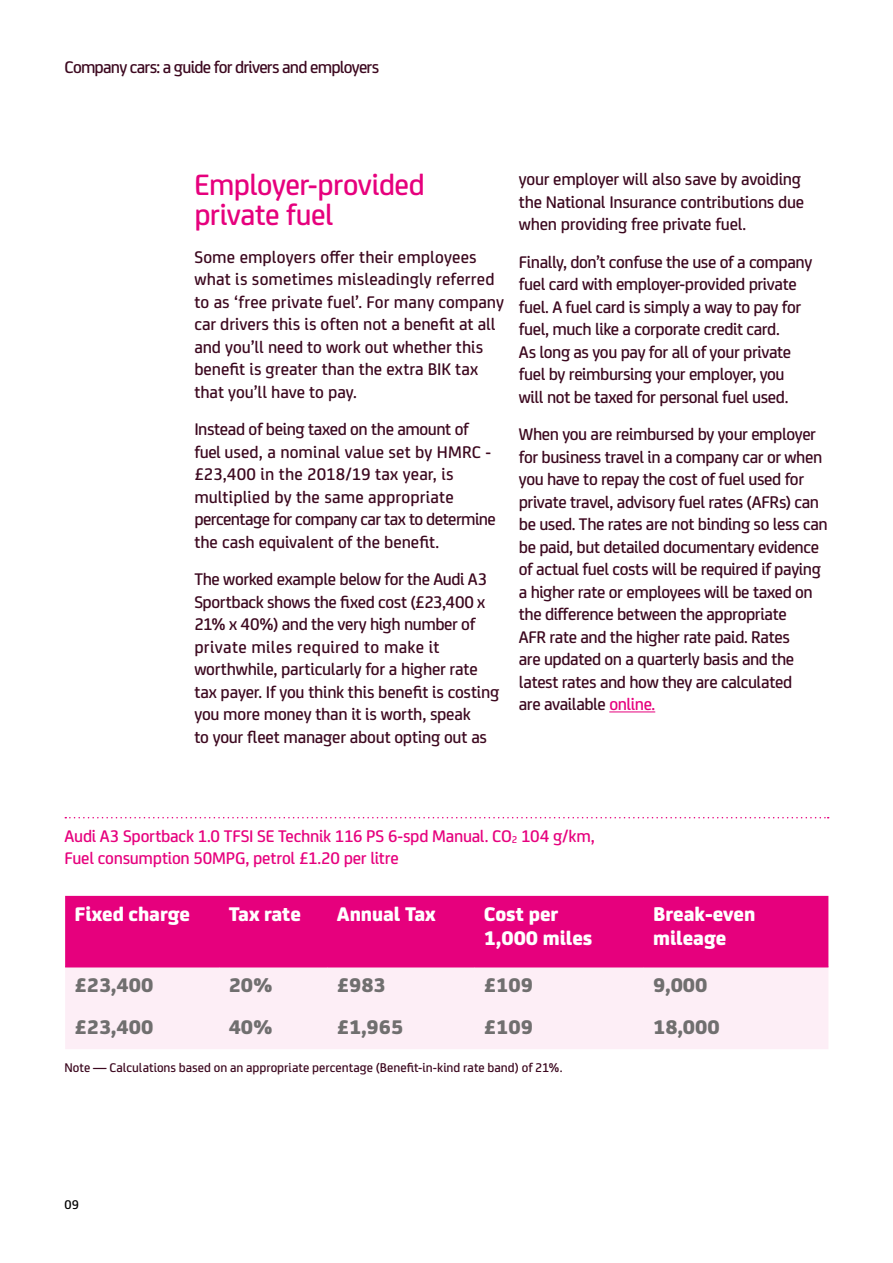
<style>
.page{position:relative;width:893px;height:1263px;background:#fff}
.page>*{position:absolute;margin:0;border:0;box-sizing:border-box;transform-origin:0 0}
.t1{font:500 31.5px/30px "Energy Saving Sans";letter-spacing:-.015em;color:#e6007d}
.t2{font:700 21.15px/23.5px "Energy Saving Sans";color:#fff}
.t3{font:700 21.15px "Energy Saving Sans";color:#706f6f}
.t4{font:500 18px/22.5px "Energy Saving Sans";letter-spacing:-.02em;color:#3c081f}
.t5{font:500 18px/22.5px "Energy Saving Sans";letter-spacing:.005em;color:#3c081f}
.t6{font:500 18px/22.5px "Energy Saving Sans";letter-spacing:-.015em;color:#e6007d}
.t7{font:500 18px "Energy Saving Sans";letter-spacing:-.045em;color:#3c081f}
.t8{font:500 13.5px "Energy Saving Sans";color:#3c081f}
.t9{font:500 13.5px "Energy Saving Sans";color:#000}
.s1{color:#e6007d}
</style>
<div class="page">
<div style="left:65px;top:896px;width:763px;height:71px;background:#e6007d"></div>
<div style="left:65px;top:968px;width:763px;height:81px;background:#fdeef6"></div>
<hr style="left:65px;top:967px;width:154px;height:1px;background:#e6007d">
<hr style="left:219px;top:967px;width:108px;height:1px;background:#e6007d">
<hr style="left:327px;top:967px;width:148px;height:1px;background:#e6007d">
<hr style="left:475px;top:967px;width:169px;height:1px;background:#e6007d">
<hr style="left:644px;top:967px;width:184px;height:1px;background:#e6007d">
<svg style="left:65px;top:817px;width:764px;height:1px"></svg>
<hr style="left:609px;top:711px;width:46px;height:1px;background:#e6007d">
<p class="t7" style="left:65px;top:53px;width:316px">Company cars: a guide for drivers and employers</p>
<h1 class="t1" style="left:194px;top:168px;width:232px">Employer-provided private fuel</h1>
<p class="t5" style="left:194px;top:244px;width:311px">Some employers offer their employees what is sometimes misleadingly referred to as ‘free private fuel’. For many company car drivers this is often not a benefit at all and you’ll need to work out whether this benefit is greater than the extra BIK tax that you’ll have to pay.</p>
<p class="t4" style="left:194px;top:417px;width:303px">Instead of being taxed on the amount of fuel used, a nominal value set by HMRC - £23,400 in the 2018/19 tax year, is multiplied by the same appropriate percentage for company car tax to determine the cash equivalent of the benefit.</p>
<p class="t4" style="left:194px;top:567px;width:306px">The worked example below for the Audi A3<br>Sportback shows the fixed cost (£23,400 x 21% x 40%) and the very high number of private miles required to make it worthwhile, particularly for a higher rate tax payer. If you think this benefit is costing you more money than it is worth, speak<br>to your fleet manager about opting out as</p>
<p class="t4" style="left:519px;top:167px;width:287px">your employer will also save by avoiding the National Insurance contributions due when providing free private fuel.</p>
<p class="t4" style="left:519px;top:249px;width:295px">Finally, don’t confuse the use of a company fuel card with employer-provided private fuel. A fuel card is simply a way to pay for fuel, much like a corporate credit card.<br>As long as you pay for all of your private fuel by reimbursing your employer, you will not be taxed for personal fuel used.</p>
<p class="t4" style="left:519px;top:422px;width:310px">When you are reimbursed by your employer for business travel in a company car or when you have to repay the cost of fuel used for private travel, advisory fuel rates (AFRs) can be used. The rates are not binding so less can be paid, but detailed documentary evidence of actual fuel costs will be required if paying a higher rate or employees will be taxed on the difference between the appropriate<br>AFR rate and the higher rate paid. Rates<br>are updated on a quarterly basis and the latest rates and how they are calculated<br>are available <span class="s1">online.</span></p>
<p class="t6" style="left:65px;top:823px;width:532px">Audi A3 Sportback 1.0 TFSI SE Technik 116 PS 6-spd Manual. CO<sub>2</sub> 104 g/km,<br>Fuel consumption 50MPG, petrol £1.20 per litre</p>
<p class="t2" style="left:75px;top:901px;width:117px">Fixed charge</p>
<p class="t2" style="left:229px;top:901px;width:74px">Tax rate</p>
<p class="t2" style="left:337px;top:901px;width:100px">Annual Tax</p>
<p class="t2" style="left:484px;top:901px;width:110px">Cost per<br>1,000 miles</p>
<p class="t2" style="left:653px;top:901px;width:104px">Break-even mileage</p>
<p class="t3" style="left:75px;top:969px;width:80px">£23,400</p>
<p class="t3" style="left:229px;top:969px;width:46px">20%</p>
<p class="t3" style="left:337px;top:969px;width:51px">£983</p>
<p class="t3" style="left:484px;top:969px;width:51px">£109</p>
<p class="t3" style="left:653px;top:969px;width:56px">9,000</p>
<p class="t3" style="left:75px;top:1011px;width:80px">£23,400</p>
<p class="t3" style="left:229px;top:1011px;width:46px">40%</p>
<p class="t3" style="left:337px;top:1011px;width:68px">£1,965</p>
<p class="t3" style="left:484px;top:1011px;width:51px">£109</p>
<p class="t3" style="left:653px;top:1011px;width:68px">18,000</p>
<p class="t8" style="left:65px;top:1058px;width:499px">Note — Calculations based on an appropriate percentage (Benefit-in-kind rate band) of 21%.</p>
<p class="t9" style="left:65px;top:1195px;width:16px">09</p>
</div>
